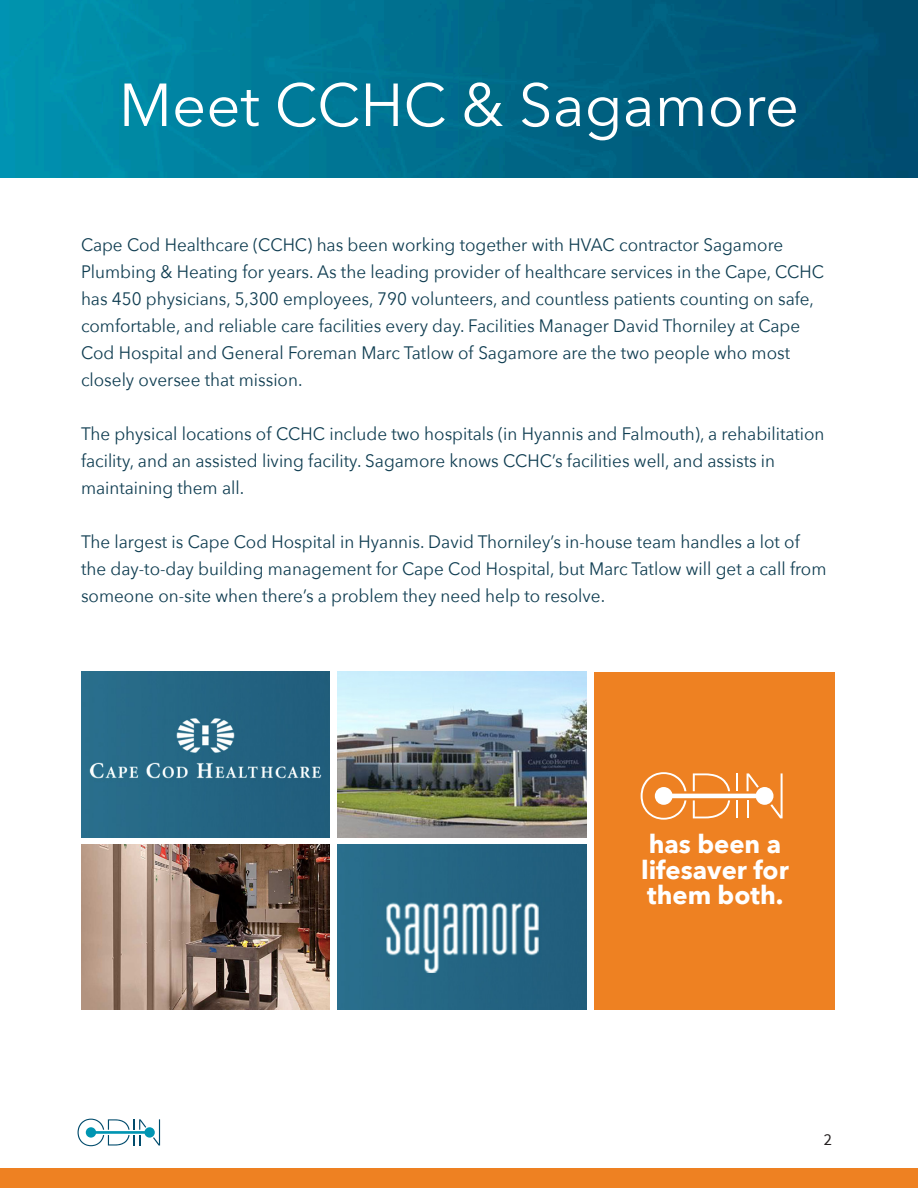
<style>
.page{position:relative;width:918px;height:1188px;background:#fff}
.page>*{position:absolute;margin:0;border:0;box-sizing:border-box;transform-origin:0 0}
.t1{font:60px "Avenir Next";color:#fff}
.t2{font:700 25.5px/25.5px "Avenir Next";color:#fff;text-align:center}
.t3{font:18px/27px "Avenir Next";color:#0f3d51;scale:.95 1}
.t4{font:16.5px "Source Sans Pro";color:#231f20}
</style>
<div class="page">
<div style="left:594px;top:672px;width:241px;height:337px;background:#ee8122"></div>
<img style="left:0;top:0;width:918px;height:177px">
<img style="left:81px;top:672px;width:248px;height:165px">
<img style="left:338px;top:672px;width:248px;height:165px">
<img style="left:338px;top:844px;width:248px;height:165px">
<img style="left:81px;top:844px;width:248px;height:165px">
<svg style="left:641px;top:772px;width:142px;height:48px"></svg>
<svg style="left:78px;top:1119px;width:82px;height:27px"></svg>
<div style="left:0;top:1169px;width:918px;height:19px;background:#ee8122"></div>
<p class="t1" style="left:119px;top:54px;width:682px">Meet CCHC &amp; Sagamore</p>
<p class="t3" style="left:81px;top:230px;width:784px">Cape Cod Healthcare (CCHC) has been working together with HVAC contractor Sagamore Plumbing &amp; Heating for years. As the leading provider of healthcare services in the Cape, CCHC has 450 physicians, 5,300 employees, 790 volunteers, and countless patients counting on safe, comfortable, and reliable care facilities every day. Facilities Manager David Thorniley at Cape Cod Hospital and General Foreman Marc Tatlow of Sagamore are the two people who most closely oversee that mission.</p>
<p class="t3" style="left:81px;top:419px;width:784px">The physical locations of CCHC include two hospitals (in Hyannis and Falmouth), a rehabilitation facility, and an assisted living facility. Sagamore knows CCHC’s facilities well, and assists in maintaining them all.</p>
<p class="t3" style="left:81px;top:527px;width:786px">The largest is Cape Cod Hospital in Hyannis. David Thorniley’s in-house team handles a lot of the day-to-day building management for Cape Cod Hospital, but Marc Tatlow will get a call from someone on-site when there’s a problem they need help to resolve.</p>
<p class="t2" style="left:641px;top:831px;width:149px">has been a lifesaver for them both.</p>
<p class="t4" style="left:824px;top:1129px;width:10px">2</p>
</div>
